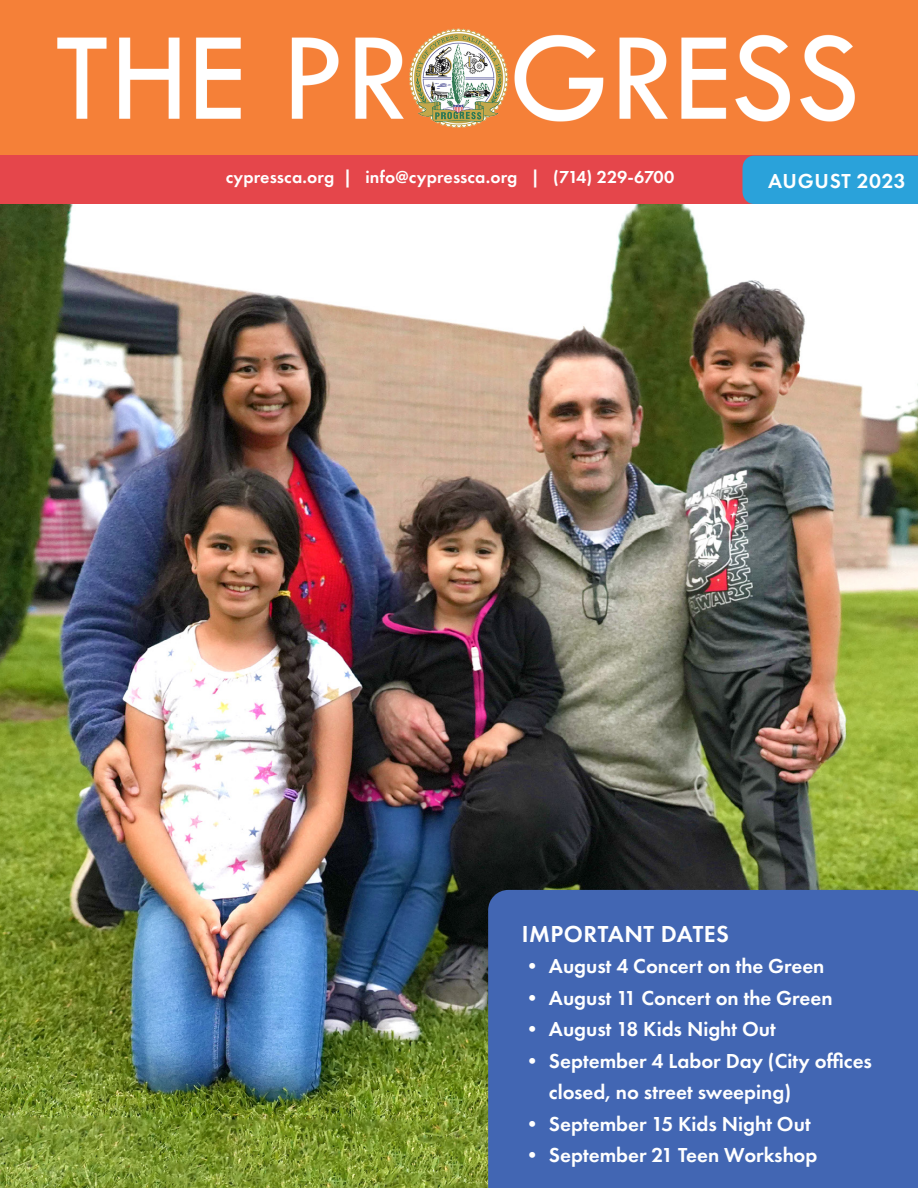
<style>
.page{position:relative;width:918px;height:1188px;background:#fff}
.page>*{position:absolute;margin:0;border:0;box-sizing:border-box;transform-origin:0 0}
.t1{font:600 24px "Futura PT";letter-spacing:.02em;color:#fff}
.t2{font:600 21px/31.5px "Futura PT";color:#fff}
.t3{font:600 21px "Futura PT";letter-spacing:.025em;color:#fff}
.t4{font:600 18px "Futura PT";letter-spacing:.01em;color:#fff}
</style>
<div class="page">
<img style="left:0;top:204px;width:918px;height:984px">
<div style="left:0;top:0;width:918px;height:158px;background:#f58038"></div>
<img style="left:57px;top:28px;width:798px;height:100px">
<div style="left:0;top:156px;width:918px;height:48px;background:#e5464b"></div>
<div style="left:743px;top:156px;width:175px;height:48px;background:#2aa2da"></div>
<div style="left:488px;top:890px;width:430px;height:298px;background:#4266b3"></div>
<p class="t4" style="left:226px;top:166px;width:450px">cypressca.org | info@cypressca.org | (714) 229-6700</p>
<p class="t3" style="left:768px;top:168px;width:139px">AUGUST 2023</p>
<p class="t1" style="left:522px;top:919px;width:209px">IMPORTANT DATES</p>
<p class="t2" style="left:522px;top:950px;width:304px">• August 4 Concert on the Green</p>
<p class="t2" style="left:522px;top:982px;width:312px">• August 11 Concert on the Green</p>
<p class="t2" style="left:522px;top:1013px;width:255px">• August 18 Kids Night Out</p>
<p class="t2" style="left:549px;top:1045px;width:325px;text-indent:-27px">• September 4 Labor Day (City offices closed, no street sweeping)</p>
<p class="t2" style="left:522px;top:1108px;width:290px">• September 15 Kids Night Out</p>
<p class="t2" style="left:522px;top:1139px;width:297px">• September 21 Teen Workshop</p>
</div>
